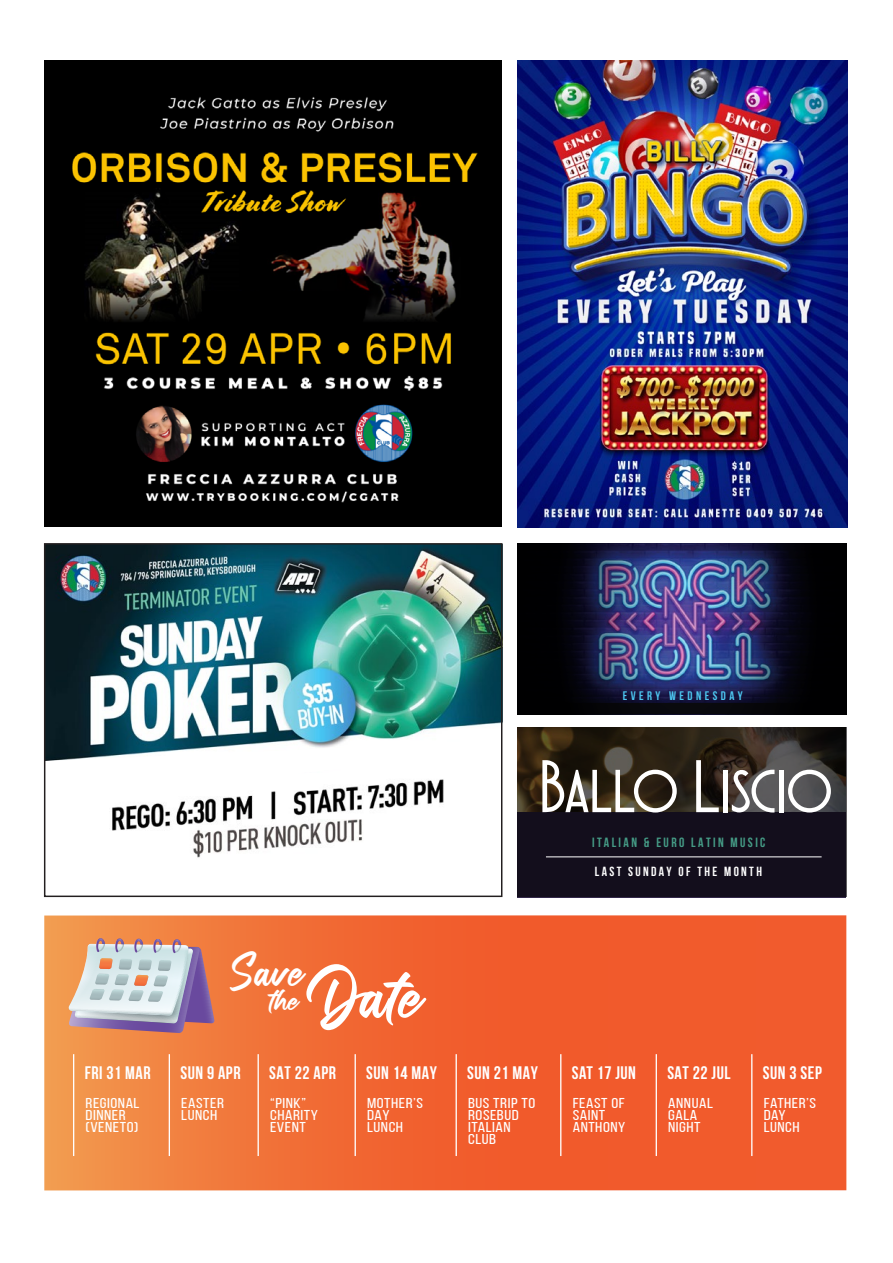
<style>
.page{position:relative;width:893px;height:1263px;background:#fff}
.page>*{position:absolute;margin:0;border:0;box-sizing:border-box;transform-origin:0 0}
.t1{font:74.4px "Atlantic Cruise";color:#fff}
.t2{font:57.45px "Fallinlove";color:#fff}
.t3{font:37.2px "Fallinlove";color:#fff}
.t4{font:25.5px "Fallinlove";color:#fff}
.t5{font:700 18px "Bebas Neue";letter-spacing:.03em;color:#fff}
.t6{font:14.25px/12.1px "Bebas Neue";letter-spacing:.03em;color:#fff;scale:1.24 1}
.t7{font:700 13.35px "Bebas Neue";letter-spacing:.18em;color:#459c86}
.t8{font:700 13.2px "Bebas Neue";letter-spacing:.18em;color:#fff}
.t9{font:700 12.3px "Bebas Neue";letter-spacing:.28em;color:#4dc8f2}
</style>
<div class="page">
<img style="left:518px;top:544px;width:328px;height:170px">
<svg style="left:518px;top:727px;width:328px;height:170px;background:#241e1f"></svg>
<hr style="left:546px;top:856px;width:276px;height:1px;background:#fff">
<svg style="left:44px;top:915px;width:802px;height:275px;background:#f16833"></svg>
<hr style="left:560px;top:1054px;width:1px;height:102px;background:#fff">
<hr style="left:355px;top:1054px;width:1px;height:102px;background:#fff">
<hr style="left:456px;top:1054px;width:1px;height:102px;background:#fff">
<hr style="left:169px;top:1054px;width:1px;height:102px;background:#fff">
<hr style="left:258px;top:1054px;width:1px;height:102px;background:#fff">
<hr style="left:751px;top:1054px;width:1px;height:102px;background:#fff">
<hr style="left:656px;top:1054px;width:1px;height:102px;background:#fff">
<hr style="left:73px;top:1054px;width:1px;height:102px;background:#fff">
<svg style="left:69px;top:938px;width:146px;height:95px;background:#c4afb1"></svg>
<img style="left:112px;top:779px;width:332px;height:79px">
<img style="left:46px;top:544px;width:457px;height:217px">
<img style="left:518px;top:60px;width:329px;height:467px">
<img style="left:44px;top:74px;width:458px;height:452px">
<div style="left:44px;top:60px;width:458px;height:14px;background:#000"></div>
<p class="t5" style="left:85px;top:1063px;width:68px">FRI 31 MAR</p>
<p class="t6" style="left:86px;top:1096px;width:45px">REGIONAL<br>DINNER (VENETO)</p>
<h3 class="t3" style="left:229px;top:951px;width:74px">Save</h3>
<h3 class="t4" style="left:269px;top:987px;width:29px">the</h3>
<h2 class="t2" style="left:306px;top:964px;width:114px">Date</h2>
<p class="t5" style="left:180px;top:1063px;width:62px">SUN 9 APR</p>
<p class="t6" style="left:181px;top:1096px;width:36px">EASTER<br>LUNCH</p>
<p class="t5" style="left:269px;top:1063px;width:68px">SAT 22 APR</p>
<p class="t6" style="left:270px;top:1096px;width:40px">“PINK”<br>CHARITY<br>EVENT</p>
<p class="t5" style="left:366px;top:1063px;width:72px">SUN 14 MAY</p>
<p class="t6" style="left:367px;top:1096px;width:47px">MOTHER’S<br>DAY<br>LUNCH</p>
<p class="t9" style="left:623px;top:689px;width:122px">EVERY WEDNESDAY</p>
<h1 class="t1" style="left:538px;top:749px;width:296px">Ballo Liscio</h1>
<p class="t7" style="left:592px;top:835px;width:175px">ITALIAN &amp; EURO LATIN MUSIC</p>
<p class="t8" style="left:595px;top:864px;width:169px">LAST SUNDAY OF THE MONTH</p>
<p class="t5" style="left:467px;top:1063px;width:72px">SUN 21 MAY</p>
<p class="t6" style="left:468px;top:1096px;width:56px">BUS TRIP TO<br>ROSEBUD<br>ITALIAN<br>CLUB</p>
<p class="t5" style="left:572px;top:1063px;width:66px">SAT 17 JUN</p>
<p class="t6" style="left:573px;top:1096px;width:44px">FEAST OF<br>SAINT<br>ANTHONY</p>
<p class="t5" style="left:667px;top:1063px;width:65px">SAT 22 JUL</p>
<p class="t6" style="left:668px;top:1096px;width:38px">ANNUAL<br>GALA<br>NIGHT</p>
<p class="t5" style="left:763px;top:1063px;width:60px">SUN 3 SEP</p>
<p class="t6" style="left:764px;top:1096px;width:44px">FATHER’S<br>DAY<br>LUNCH</p>
</div>
